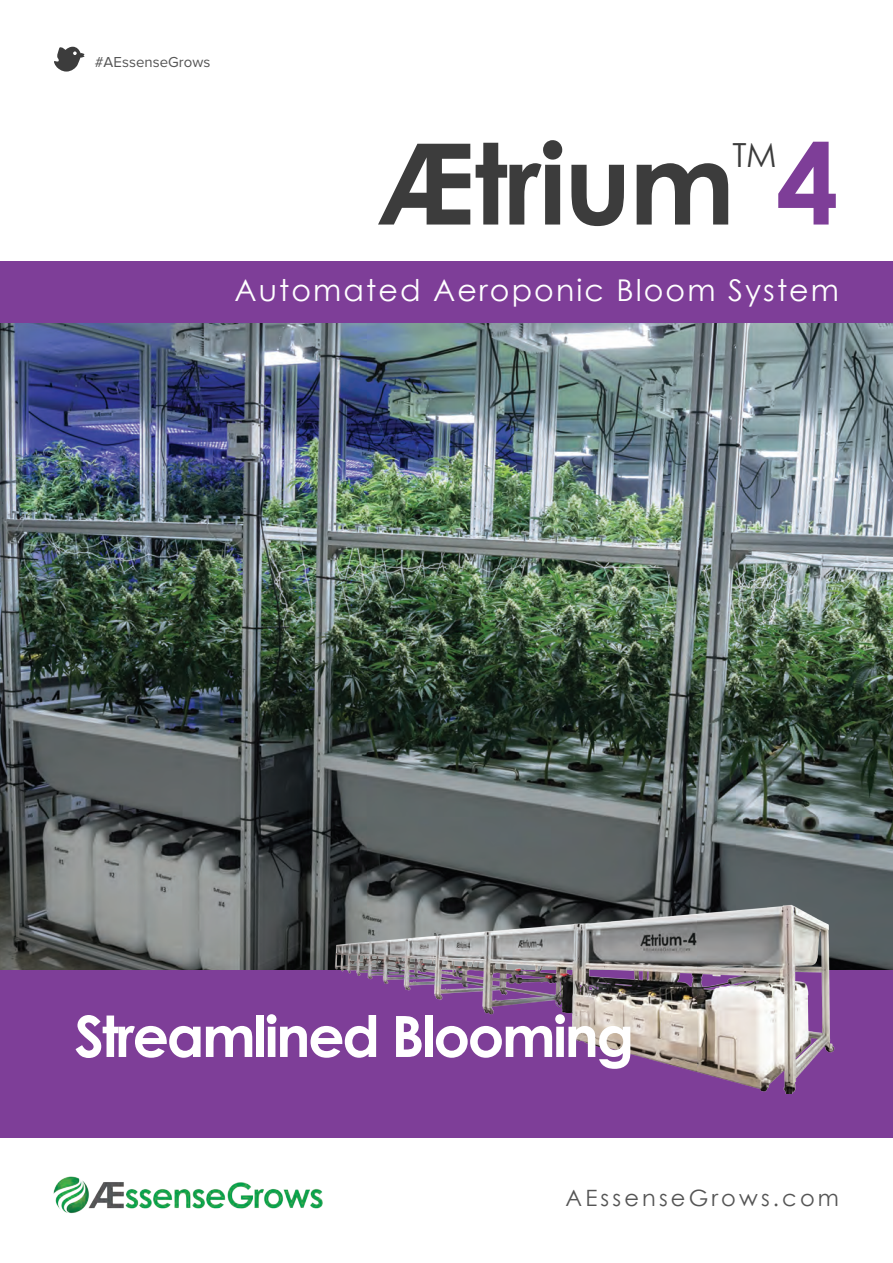
<style>
.page{position:relative;width:893px;height:1263px;background:#fff}
.page>*{position:absolute;margin:0;border:0;box-sizing:border-box;transform-origin:0 0}
.t1{font:700 112.5px "Century Gothic";letter-spacing:-.02em;color:#3c3c3c}
.t2{font:700 57px "Century Gothic";letter-spacing:-.04em;color:#fff}
.t3{font:33.3px "Century Gothic";color:#3c3c3c}
.t4{font:30px "Century Gothic";letter-spacing:.07em;color:#fff}
.t5{font:22.5px "Century Gothic";letter-spacing:.14em;color:#555}
.t6{font:15px "Proxima Nova";color:#555}
.s1{color:#7e3e98}
</style>
<div class="page">
<img style="left:0;top:323px;width:893px;height:648px">
<img style="left:53px;top:1176px;width:270px;height:38px">
<svg style="left:54px;top:46px;width:31px;height:26px"></svg>
<div style="left:0;top:261px;width:893px;height:62px;background:#7e3e98"></div>
<div style="left:0;top:971px;width:893px;height:167px;background:#7e3e98"></div>
<img style="left:328px;top:904px;width:511px;height:189px">
<p class="t6" style="left:95px;top:54px;width:117px">#AEssenseGrows</p>
<h1 class="t1" style="left:375px;top:98px;width:466px">Ætrium <span class="s1">4</span></h1>
<p class="t3" style="left:733px;top:131px;width:46px">TM</p>
<p class="t4" style="left:235px;top:269px;width:606px">Automated Aeroponic Bloom System</p>
<h2 class="t2" style="left:74px;top:993px;width:561px">Streamlined Blooming</h2>
<p class="t5" style="left:566px;top:1182px;width:275px">AEssenseGrows.com</p>
</div>
